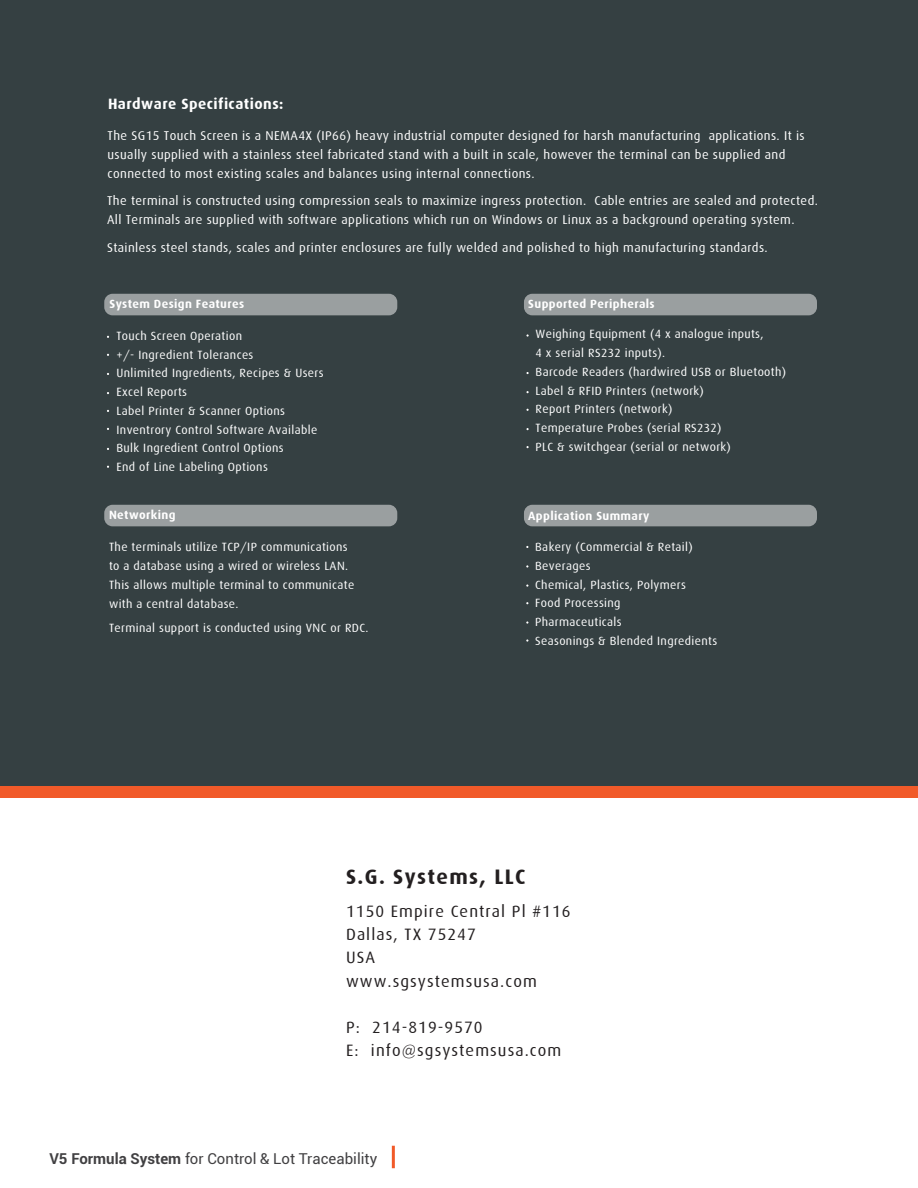
<style>
.page{position:relative;width:918px;height:1188px;background:#fff}
.page>*{position:absolute;margin:0;border:0;box-sizing:border-box;transform-origin:0 0}
.t1{font:700 21px "Dax";letter-spacing:.065em;color:#231f20}
.t2{font:16.5px/23.2px "Dax";letter-spacing:.065em;color:#231f20}
.t3{font:15px "Roboto";color:#414042}
.t4{font:700 15px "Dax";letter-spacing:.03em;color:#fff}
.t5{font:12.75px/18.8px "Dax";letter-spacing:.03em;color:#fff}
.t6{font:12px/18.8px "Dax";letter-spacing:.03em;color:#fff}
.t7{font:700 12px "Dax";letter-spacing:.03em;color:#fff}
.s1{font-weight:700}
</style>
<div class="page">
<div style="left:0;top:0;width:918px;height:786px;background:#354042"></div>
<div style="left:0;top:786px;width:918px;height:12px;background:#f15a29"></div>
<hr style="left:392px;top:1146px;width:3px;height:22px;background:#f15a29">
<div style="left:524px;top:505px;width:293px;height:21px;background:#9a9fa0;border-radius:8px"></div>
<div style="left:104px;top:294px;width:293px;height:21px;background:#9a9fa0;border-radius:8px"></div>
<div style="left:524px;top:294px;width:293px;height:21px;background:#9a9fa0;border-radius:8px"></div>
<div style="left:104px;top:505px;width:293px;height:21px;background:#9a9fa0;border-radius:8px"></div>
<p class="t4" style="left:108px;top:96px;width:177px">Hardware Specifications:</p>
<p class="t5" style="left:108px;top:126px;width:698px">The SG15 Touch Screen is a NEMA4X (IP66) heavy industrial computer designed for harsh manufacturing applications. It is usually supplied with a stainless steel fabricated stand with a built in scale, however the terminal can be supplied and connected to most existing scales and balances using internal connections.</p>
<p class="t5" style="left:107px;top:191px;width:712px">The terminal is constructed using compression seals to maximize ingress protection. Cable entries are sealed and protected.<br>All Terminals are supplied with software applications which run on Windows or Linux as a background operating system.</p>
<p class="t5" style="left:107px;top:238px;width:662px">Stainless steel stands, scales and printer enclosures are fully welded and polished to high manufacturing standards.</p>
<p class="t7" style="left:528px;top:297px;width:128px">Supported Peripherals</p>
<p class="t7" style="left:109px;top:297px;width:136px">System Design Features</p>
<p class="t6" style="left:116px;top:326px;width:208px">Touch Screen Operation<br>+/- Ingredient Tolerances<br>Unlimited Ingredients, Recipes &amp; Users<br>Excel Reports<br>Label Printer &amp; Scanner Options<br>Inventrory Control Software Available<br>Bulk Ingredient Control Options<br>End of Line Labeling Options</p>
<p class="t6" style="left:535px;top:325px;width:252px">Weighing Equipment (4 x analogue inputs,<br>4 x serial RS232 inputs).<br>Barcode Readers (hardwired USB or Bluetooth)<br>Label &amp; RFID Printers (network)<br>Report Printers (network)<br>Temperature Probes (serial RS232)<br>PLC &amp; switchgear (serial or network)</p>
<p class="t7" style="left:109px;top:508px;width:68px">Networking</p>
<p class="t6" style="left:109px;top:538px;width:247px">The terminals utilize TCP/IP communications to a database using a wired or wireless LAN.<br>This allows multiple terminal to communicate with a central database.</p>
<p class="t6" style="left:109px;top:618px;width:261px">Terminal support is conducted using VNC or RDC.</p>
<p class="t7" style="left:528px;top:509px;width:123px">Application Summary</p>
<p class="t6" style="left:535px;top:538px;width:183px">Bakery (Commercial &amp; Retail)<br>Beverages<br>Chemical, Plastics, Polymers<br>Food Processing<br>Pharmaceuticals<br>Seasonings &amp; Blended Ingredients</p>
<h1 class="t1" style="left:346px;top:865px;width:181px">S.G. Systems, LLC</h1>
<h2 class="t2" style="left:346px;top:900px;width:226px">1150 Empire Central Pl #116<br>Dallas, TX 75247<br>USA<br>www.sgsystemsusa.com</h2>
<h2 class="t2" style="left:346px;top:1016px;width:217px">P: 214-819-9570<br>E: info@sgsystemsusa.com</h2>
<p class="t3" style="left:49px;top:1148px;width:329px"><span class="s1">V5 Formula System</span> for Control &amp; Lot Traceability</p>
</div>
